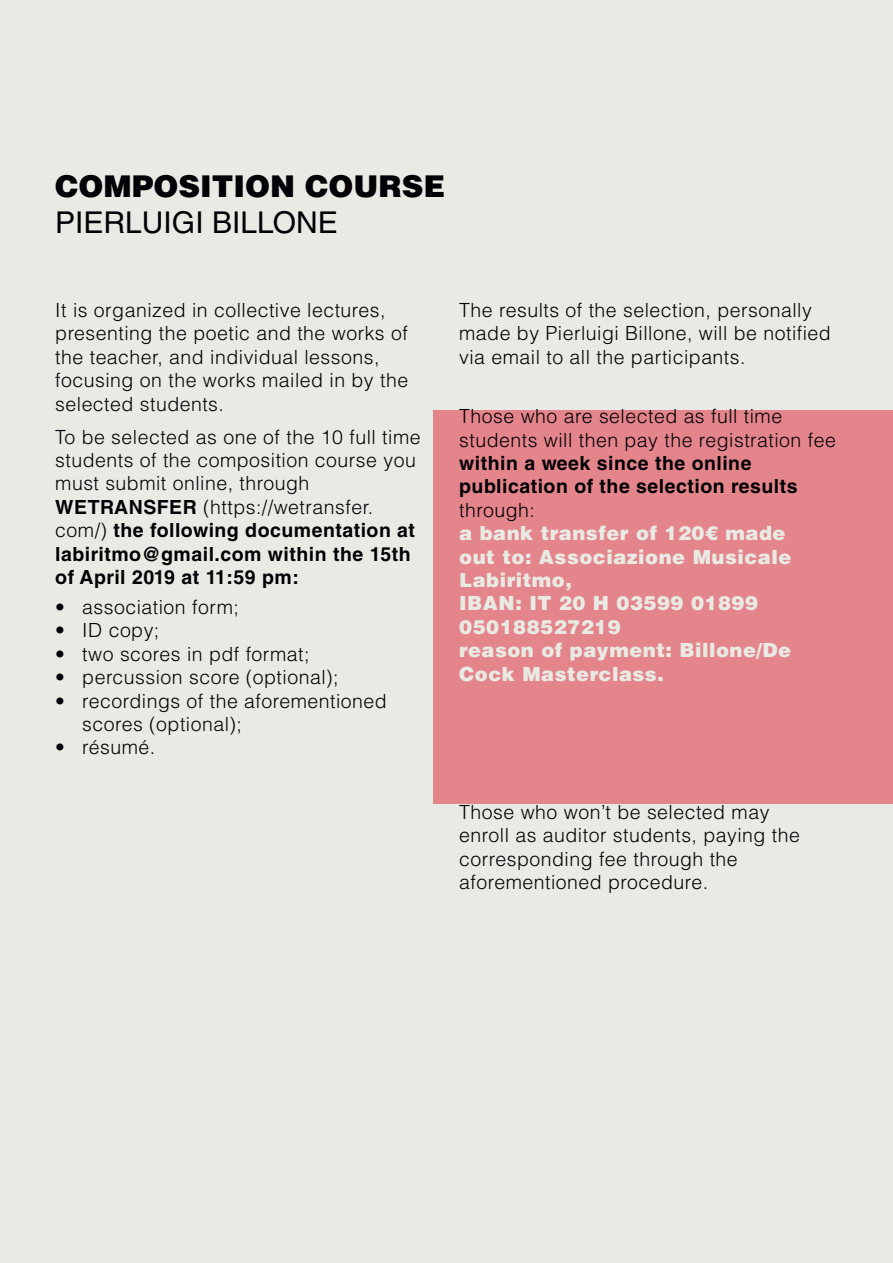
<style>
.page{position:relative;width:893px;height:1263px;background:#e9eae4}
.page>*{position:absolute;margin:0;border:0;box-sizing:border-box;transform-origin:0 0}
.t1{font:900 30px "Helvetica LT Std";color:#030105}
.t2{font:30px "Helvetica LT Std";color:#030105}
.t3{font:300 19.5px/23.4px "Helvetica LT Std";letter-spacing:.025em;color:#020105}
.t4{font:700 19.5px/23.4px "Helvetica LT Std";letter-spacing:.025em;color:#020105}
.t5{font:900 19.5px/23.4px "Helvetica LT Std";letter-spacing:.025em;color:#e9eae4}
.s1{font-weight:300}
.s2{font-weight:700}
</style>
<div class="page">
<div style="left:434px;top:410px;width:459px;height:394px;background:#e4848b"></div>
<p class="t1" style="left:55px;top:167px;width:391px">COMPOSITION COURSE</p>
<p class="t2" style="left:55px;top:205px;width:284px">PIERLUIGI BILLONE</p>
<p class="t3" style="left:55px;top:298px;width:354px">It is organized in collective lectures, presenting the poetic and the works of the teacher, and individual lessons,</p>
<p class="t3" style="left:55px;top:368px;width:354px">focusing on the works mailed in by the selected students.</p>
<p class="t3" style="left:55px;top:425px;width:367px">To be selected as one of the 10 full time students of the composition course you must submit online, through</p>
<p class="t4" style="left:55px;top:495px;width:361px">WETRANSFER <span class="s1">(https://wetransfer. com/)</span> the following documentation at labiritmo@gmail.com within the 15th of April 2019 at 11:59 pm:</p>
<p class="t3" style="left:55px;top:595px;width:185px">• association form;</p>
<p class="t3" style="left:55px;top:619px;width:106px">• ID copy;</p>
<p class="t3" style="left:55px;top:642px;width:256px">• two scores in pdf format;</p>
<p class="t3" style="left:55px;top:665px;width:285px">• percussion score (optional);</p>
<p class="t3" style="left:82px;top:689px;width:306px;text-indent:-27px">• recordings of the aforementioned scores (optional);</p>
<p class="t3" style="left:55px;top:736px;width:102px">• résumé.</p>
<p class="t3" style="left:459px;top:298px;width:373px">The results of the selection, personally made by Pierluigi Billone, will be notified via email to all the participants.</p>
<p class="t3" style="left:459px;top:404px;width:378px">Those who are selected as full time students will then pay the registration fee <span class="s2">within a week since the online</span></p>
<p class="t4" style="left:459px;top:474px;width:340px">publication of the selection results <span class="s1">through:</span></p>
<p class="t5" style="left:459px;top:521px;width:334px">a bank transfer of 120€ made out to: Associazione Musicale<br>Labiritmo,</p>
<p class="t5" style="left:459px;top:591px;width:300px">IBAN: IT 20 H 03599 01899<br>050188527219</p>
<p class="t5" style="left:459px;top:638px;width:333px">reason of payment: Billone/De<br>Cock Masterclass.</p>
<p class="t3" style="left:459px;top:800px;width:342px">Those who won’t be selected may enroll as auditor students, paying the corresponding fee through the</p>
<p class="t3" style="left:459px;top:870px;width:251px">aforementioned procedure.</p>
</div>
